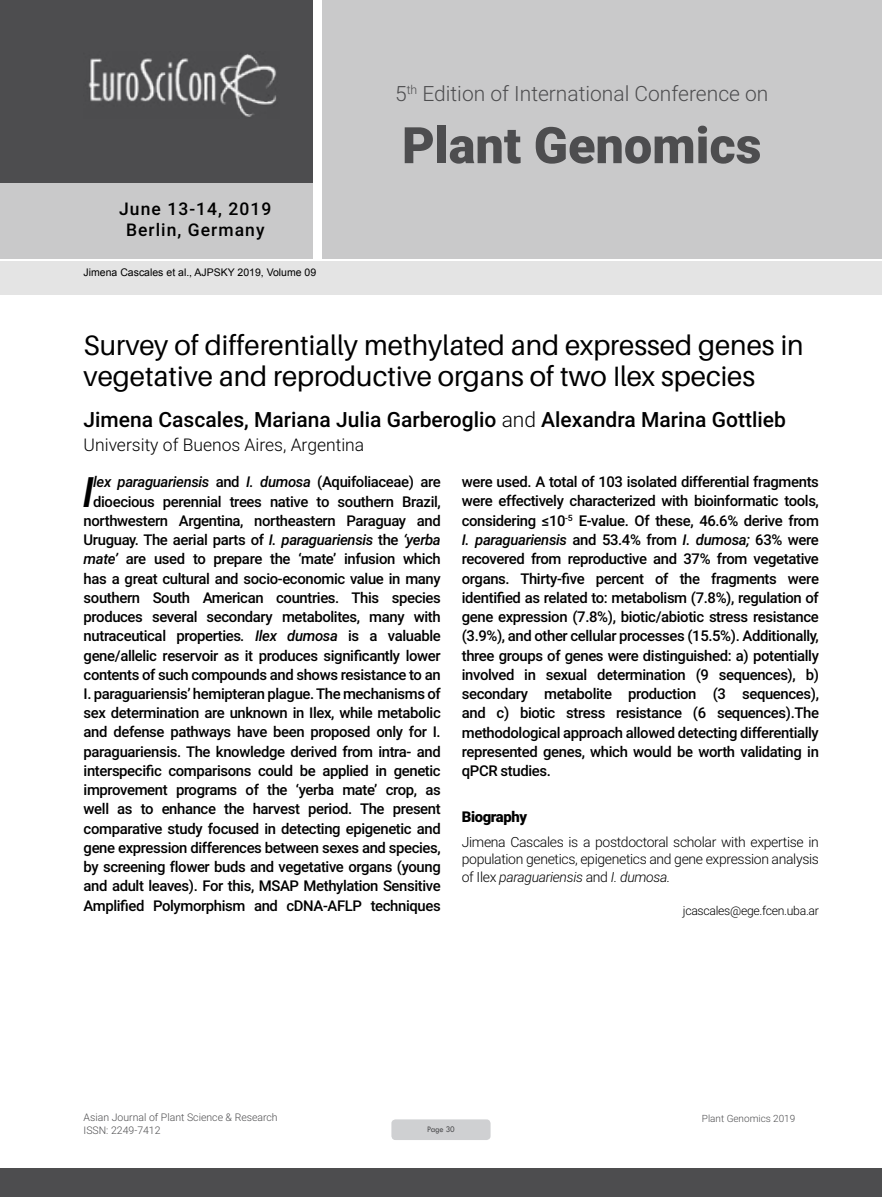
<style>
.page{position:relative;width:882px;height:1197px;background:#fff}
.page>*{position:absolute;margin:0;border:0;box-sizing:border-box;transform-origin:0 0}
.t1{font:900 50.4px "Roboto";color:#4d4d4f}
.t2{font:italic 500 42px "Roboto";color:#000}
.t3{font:28px/30.8px "Aileron";color:#000}
.t4{font:500 21px "Roboto";color:#000}
.t5{font:300 21px "Roboto";color:#4d4d4f}
.t6{font:300 17.5px "Roboto";color:#000}
.t7{font:500 17.5px/21px "Roboto";letter-spacing:.06em;color:#000;text-align:center}
.t8{font:500 14.88px/19.2px "Roboto";letter-spacing:-.025em;color:#000;text-align:right}
.t9{font:900 14.88px "Roboto";letter-spacing:-.025em;color:#000}
.t10{font:300 14px/17.5px "Roboto";letter-spacing:-.025em;color:#000;text-align:justify}
.t11{font:300 12.25px "Roboto";letter-spacing:-.025em;color:#000}
.t12{font:300 10.5px/12.6px "Roboto";color:#4d4d4f}
.t13{font:10.5px "Arial";color:#000}
.t14{font:300 9.97px "Roboto";color:#4d4d4f}
.t15{font:8.75px "Tw Cen";letter-spacing:-.02em;color:#4d4d4f;scale:.95 1}
.s1{font-weight:300}
.s2{font-style:italic}
</style>
<div class="page">
<div style="left:0;top:0;width:313px;height:183px;background:#4d4d4f"></div>
<div style="left:1px;top:183px;width:312px;height:76px;background:#c9c9ca"></div>
<div style="left:323px;top:0;width:559px;height:259px;background:#c9c9ca"></div>
<img style="left:88px;top:54px;width:188px;height:63px">
<div style="left:0;top:1169px;width:882px;height:28px;background:#4d4d4f"></div>
<div style="left:1px;top:261px;width:881px;height:33px;background:#e4e4e4"></div>
<div style="left:391px;top:1119px;width:100px;height:21px;background:#cfd0d2;border-radius:4px"></div>
<h3 class="t5" style="left:395px;top:79px;width:375px">5<sup>th</sup> Edition of International Conference on</h3>
<p class="t7" style="left:119px;top:198px;width:154px">June 13-14, 2019<br>Berlin, Germany</p>
<p class="t13" style="left:84px;top:265px;width:234px">Jimena Cascales et al., AJPSKY 2019, Volume 09</p>
<h1 class="t1" style="left:402px;top:110px;width:361px">Plant Genomics</h1>
<h3 class="t3" style="left:84px;top:331px;width:722px">Survey of differentially methylated and expressed genes in vegetative and reproductive organs of two Ilex species</h3>
<h3 class="t4" style="left:84px;top:405px;width:704px">Jimena Cascales, Mariana Julia Garberoglio <span class="s1">and</span> Alexandra Marina Gottlieb</h3>
<p class="t6" style="left:84px;top:433px;width:282px">University of Buenos Aires, Argentina</p>
<h2 class="t2" style="left:83px;top:462px;width:13px">I</h2>
<p class="t8" style="left:84px;top:472px;width:359px"><span class="s2">lex paraguariensis</span> and <span class="s2">I. dumosa</span> (Aquifoliaceae) are dioecious perennial trees native to southern Brazil, northwestern Argentina, northeastern Paraguay and Uruguay. The aerial parts of <span class="s2">I. paraguariensis</span> the <span class="s2">‘yerba mate’</span> are used to prepare the ‘mate’ infusion which has a great cultural and socio-economic value in many southern South American countries. This species produces several secondary metabolites, many with nutraceutical properties<span class="s2">. Ilex dumosa</span> is a valuable gene/allelic reservoir as it produces significantly lower contents of such compounds and shows resistance to an I. paraguariensis’ hemipteran plague. The mechanisms of sex determination are unknown in Ilex, while metabolic and defense pathways have been proposed only for I. paraguariensis. The knowledge derived from intra- and interspecific comparisons could be applied in genetic improvement programs of the ‘yerba mate’ crop, as well as to enhance the harvest period. The present comparative study focused in detecting epigenetic and gene expression differences between sexes and species, by screening flower buds and vegetative organs (young and adult leaves). For this, MSAP Methylation Sensitive Amplified Polymorphism and cDNA-AFLP techniques</p>
<p class="t8" style="left:462px;top:472px;width:359px;text-align:justify">were used. A total of 103 isolated differential fragments were effectively characterized with bioinformatic tools, considering ≤10<sup>-5</sup> E-value. Of these, 46.6% derive from <span class="s2">I. paraguariensis</span> and 53.4% from <span class="s2">I. dumosa;</span> 63% were recovered from reproductive and 37% from vegetative organs. Thirty-five percent of the fragments were identified as related to: metabolism (7.8%), regulation of gene expression (7.8%), biotic/abiotic stress resistance (3.9%), and other cellular processes (15.5%). Additionally, three groups of genes were distinguished: a) potentially involved in sexual determination (9 sequences), b) secondary metabolite production (3 sequences), and c) biotic stress resistance (6 sequences).The methodological approach allowed detecting differentially represented genes, which would be worth validating in qPCR studies.</p>
<p class="t9" style="left:462px;top:806px;width:67px">Biography</p>
<p class="t10" style="left:462px;top:833px;width:359px">Jimena Cascales is a postdoctoral scholar with expertise in population genetics, epigenetics and gene expression analysis of Ilex <span class="s2">paraguariensis</span> and <span class="s2">I. dumosa.</span></p>
<p class="t11" style="left:683px;top:902px;width:138px">jcascales@ege.fcen.uba.ar</p>
<p class="t12" style="left:84px;top:1111px;width:196px">Asian Journal of Plant Science &amp; Research<br>ISSN: 2249-7412</p>
<p class="t15" style="left:427px;top:1124px;width:31px">Page 30</p>
<p class="t14" style="left:702px;top:1111px;width:95px">Plant Genomics 2019</p>
</div>
